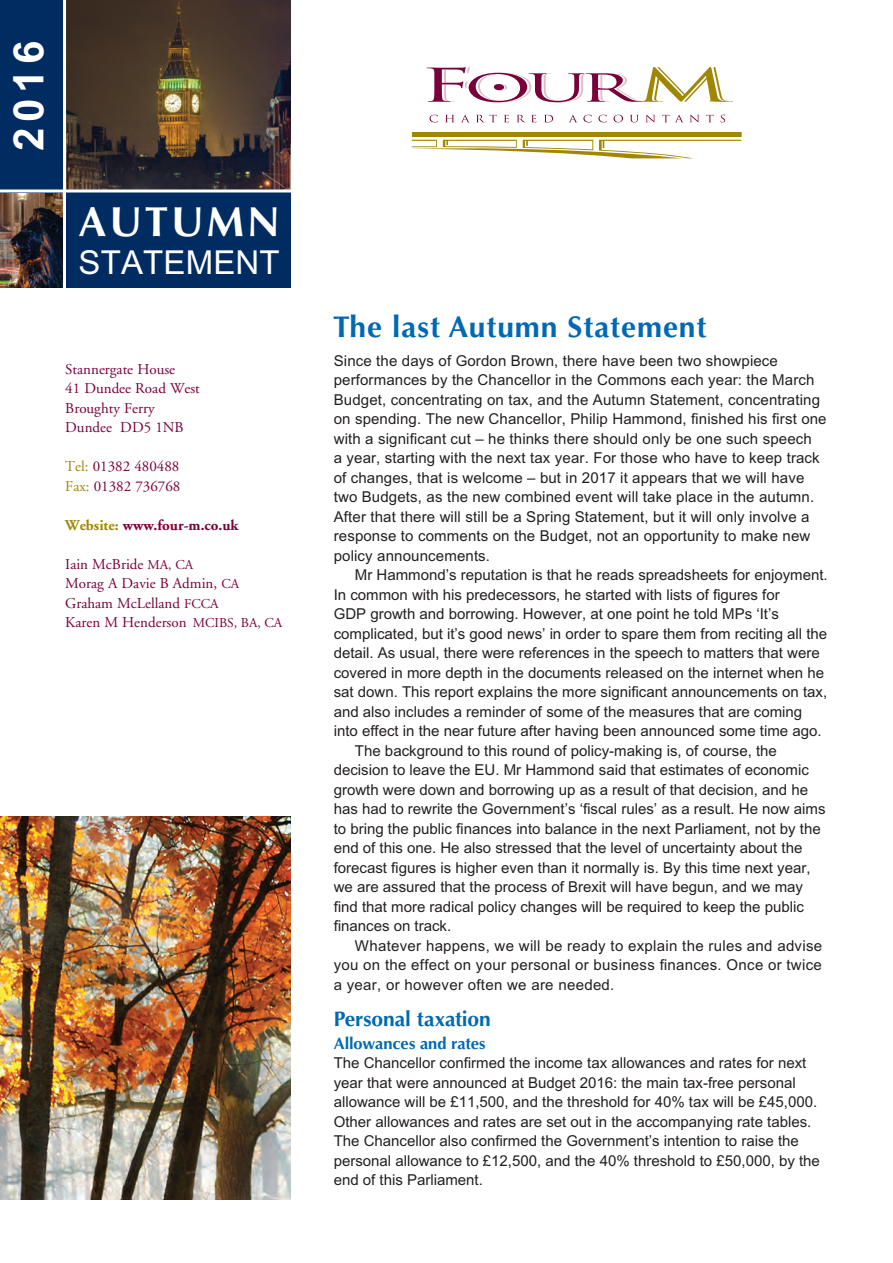
<style>
.page{position:relative;width:893px;height:1263px;background:#fff}
.page>*{position:absolute;margin:0;border:0;box-sizing:border-box;transform-origin:0 0}
.t1{font:700 42px "Optima";letter-spacing:.07em;color:#fff}
.t2{font:700 42px "M Arial";color:#fff}
.t3{font:33px "M Arial";letter-spacing:.005em;color:#fff}
.t4{font:700 30px "Optima";letter-spacing:.03em;color:#0168b3}
.t5{font:700 21px "Optima";letter-spacing:-.005em;color:#0168b3}
.t6{font:700 16.5px "Optima";letter-spacing:-.005em;color:#0168b3}
.t7{font:15px/19.5px "M Arial";color:#231f20}
.t8{font:15px/19.5px "Adobe Garamond";color:#7a003b}
.t9{font:15px "M Arial";letter-spacing:.02em;color:#231f20}
.t10{font:700 15px "Adobe Garamond";color:#7a003b}
.s1{color:#a18701}
.s2{font-size:13.5px}
</style>
<div class="page">
<svg style="left:427px;top:67px;width:306px;height:35px"></svg>
<svg style="left:411px;top:115px;width:331px;height:44px"></svg>
<img style="left:0;top:816px;width:291px;height:383px">
<img style="left:0;top:0;width:291px;height:288px">
<div style="left:0;top:0;width:64px;height:193px;background:#002c62"></div>
<hr style="left:63px;top:0;width:3px;height:291px;background:#fff">
<div style="left:66px;top:193px;width:225px;height:95px;background:#002c62"></div>
<hr style="left:0;top:189px;width:295px;height:3px;background:#fff">
<h1 class="t2" style="left:4px;top:150px;width:111px;rotate:-90deg">2016</h1>
<h1 class="t1" style="left:78px;top:197px;width:203px">AUTUMN</h1>
<h2 class="t3" style="left:79px;top:243px;width:203px">STATEMENT</h2>
<p class="t8" style="left:65px;top:360px;width:136px">Stannergate House<br>41 Dundee Road West<br>Broughty Ferry<br>Dundee DD5 1NB</p>
<p class="t8" style="left:65px;top:457px;width:117px"><span class="s1">Tel:</span> 01382 480488<br><span class="s1">Fax:</span> 01382 736768</p>
<p class="t10" style="left:65px;top:517px;width:175px"><span class="s1">Website:</span> www.four-m.co.uk</p>
<p class="t8" style="left:65px;top:555px;width:219px">Iain McBride <span class="s2">MA, CA<br></span>Morag A Davie B Admin, <span class="s2">CA<br></span>Graham McLelland <span class="s2">FCCA<br></span>Karen M Henderson <span class="s2">MCIBS, BA, CA</span></p>
<h3 class="t4" style="left:333px;top:309px;width:375px">The last Autumn Statement</h3>
<p class="t7" style="left:334px;top:351px;width:494px">Since the days of Gordon Brown, there have been two showpiece performances by the Chancellor in the Commons each year: the March Budget, concentrating on tax, and the Autumn Statement, concentrating on spending. The new Chancellor, Philip Hammond, finished his first one with a significant cut – he thinks there should only be one such speech<br>a year, starting with the next tax year. For those who have to keep track of changes, that is welcome – but in 2017 it appears that we will have two Budgets, as the new combined event will take place in the autumn.<br>After that there will still be a Spring Statement, but it will only involve a response to comments on the Budget, not an opportunity to make new policy announcements.</p>
<p class="t7" style="left:355px;top:565px;width:474px">Mr Hammond’s reputation is that he reads spreadsheets for enjoyment.</p>
<p class="t7" style="left:334px;top:585px;width:447px">In common with his predecessors, he started with lists of figures for</p>
<p class="t7" style="left:334px;top:604px;width:447px">GDP growth and borrowing. However, at one point he told MPs ‘It’s</p>
<p class="t7" style="left:334px;top:624px;width:495px">complicated, but it’s good news’ in order to spare them from reciting all the</p>
<p class="t7" style="left:334px;top:643px;width:488px">detail. As usual, there were references in the speech to matters that were</p>
<p class="t7" style="left:334px;top:663px;width:492px">covered in more depth in the documents released on the internet when he</p>
<p class="t7" style="left:334px;top:682px;width:495px">sat down. This report explains the more significant announcements on tax,</p>
<p class="t7" style="left:334px;top:702px;width:470px">and also includes a reminder of some of the measures that are coming</p>
<p class="t7" style="left:334px;top:721px;width:489px">into effect in the near future after having been announced some time ago.</p>
<p class="t7" style="left:355px;top:741px;width:423px">The background to this round of policy-making is, of course, the</p>
<p class="t7" style="left:334px;top:760px;width:477px">decision to leave the EU. Mr Hammond said that estimates of economic</p>
<p class="t7" style="left:334px;top:780px;width:476px">growth were down and borrowing up as a result of that decision, and he</p>
<p class="t7" style="left:334px;top:799px;width:493px">has had to rewrite the Government’s ‘fiscal rules’ as a result. He now aims</p>
<p class="t7" style="left:334px;top:819px;width:488px">to bring the public finances into balance in the next Parliament, not by the</p>
<p class="t7" style="left:334px;top:838px;width:470px">end of this one. He also stressed that the level of uncertainty about the</p>
<p class="t7" style="left:334px;top:858px;width:478px">forecast figures is higher even than it normally is. By this time next year,</p>
<p class="t7" style="left:334px;top:877px;width:471px">we are assured that the process of Brexit will have begun, and we may</p>
<p class="t7" style="left:334px;top:897px;width:472px">find that more radical policy changes will be required to keep the public</p>
<p class="t7" style="left:334px;top:916px;width:119px">finances on track.</p>
<p class="t9" style="left:355px;top:937px;width:469px">Whatever happens, we will be ready to explain the rules and advise</p>
<p class="t9" style="left:334px;top:956px;width:490px">you on the effect on your personal or business finances. Once or twice</p>
<p class="t9" style="left:334px;top:976px;width:282px">a year, or however often we are needed.</p>
<h3 class="t5" style="left:334px;top:1006px;width:159px">Personal taxation</h3>
<p class="t6" style="left:334px;top:1033px;width:153px">Allowances and rates</p>
<p class="t7" style="left:334px;top:1053px;width:488px">The Chancellor confirmed the income tax allowances and rates for next year that were announced at Budget 2016: the main tax-free personal allowance will be £11,500, and the threshold for 40% tax will be £45,000.<br>Other allowances and rates are set out in the accompanying rate tables.<br>The Chancellor also confirmed the Government’s intention to raise the personal allowance to £12,500, and the 40% threshold to £50,000, by the end of this Parliament.</p>
</div>
